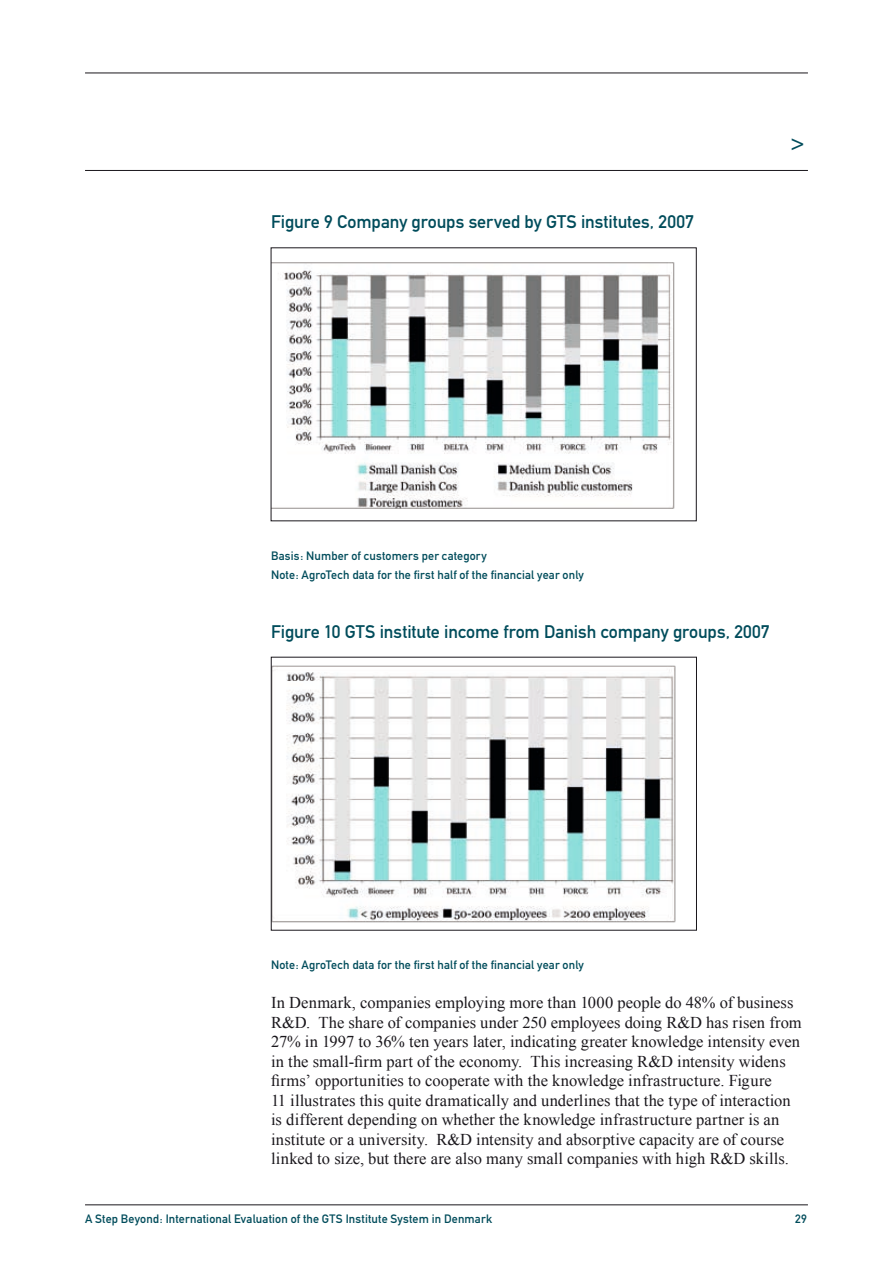
<style>
.page{position:relative;width:893px;height:1263px;background:#fff}
.page>*{position:absolute;margin:0;border:0;box-sizing:border-box;transform-origin:0 0}
.t1{font:22.5px "DIN Mittelschrift";color:#004c5b}
.t2{font:18px "DIN Mittelschrift";letter-spacing:-.005em;color:#004c5b}
.t3{font:16.5px/19.5px "Times New Roman";letter-spacing:.005em;color:#1a171c}
.t4{font:12px/19.5px "DIN Mittelschrift";letter-spacing:.015em;color:#004c5b}
</style>
<div class="page">
<hr style="left:85px;top:1204px;width:723px;height:1px;background:#1a171c">
<hr style="left:85px;top:170px;width:723px;height:1px;background:#1a171c">
<hr style="left:85px;top:73px;width:723px;height:1px;background:#1a171c">
<img style="left:273px;top:262px;width:402px;height:247px">
<img style="left:273px;top:665px;width:403px;height:258px">
<div style="left:271px;top:657px;width:426px;height:273px;border:1px solid #1a171c"></div>
<p class="t2" style="left:271px;top:211px;width:424px">Figure 9 Company groups served by GTS institutes, 2007</p>
<h1 class="t1" style="left:791px;top:129px;width:15px">&gt;</h1>
<p class="t4" style="left:271px;top:546px;width:314px">Basis: Number of customers per category<br>Note: AgroTech data for the first half of the financial year only</p>
<p class="t2" style="left:271px;top:621px;width:500px">Figure 10 GTS institute income from Danish company groups, 2007</p>
<p class="t4" style="left:271px;top:955px;width:314px">Note: AgroTech data for the first half of the financial year only</p>
<p class="t3" style="left:271px;top:993px;width:532px">In Denmark, companies employing more than 1000 people do 48% of business R&amp;D. The share of companies under 250 employees doing R&amp;D has risen from 27% in 1997 to 36% ten years later, indicating greater knowledge intensity even in the small-firm part of the economy. This increasing R&amp;D intensity widens firms’ opportunities to cooperate with the knowledge infrastructure. Figure<br>11 illustrates this quite dramatically and underlines that the type of interaction is different depending on whether the knowledge infrastructure partner is an institute or a university. R&amp;D intensity and absorptive capacity are of course linked to size, but there are also many small companies with high R&amp;D skills.</p>
<p class="t4" style="left:85px;top:1209px;width:409px">A Step Beyond: International Evaluation of the GTS Institute System in Denmark</p>
<p class="t4" style="left:795px;top:1209px;width:13px">29</p>
</div>
